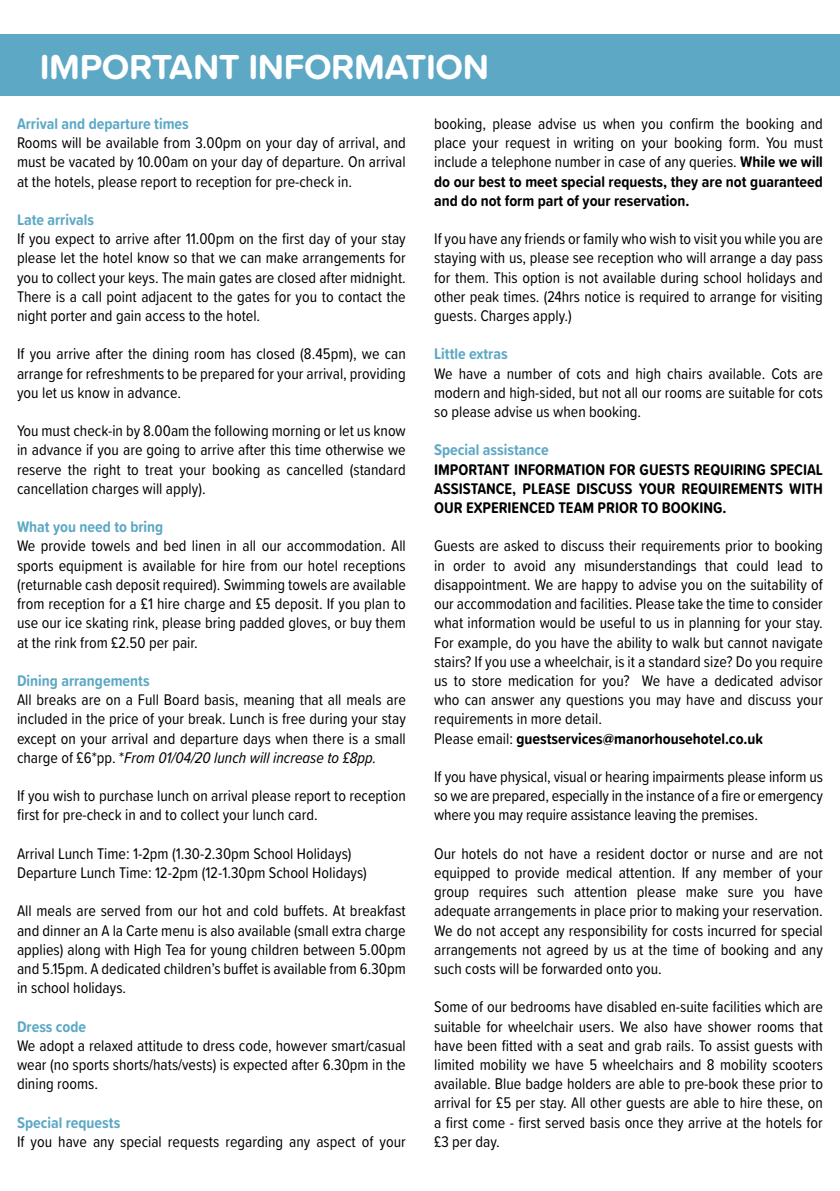
<style>
.page{position:relative;width:840px;height:1191px;background:#fff}
.page>*{position:absolute;margin:0;border:0;box-sizing:border-box;transform-origin:0 0}
.t1{font:700 36px "Proxima Soft";letter-spacing:-.01em;color:#fff}
.t2{font:16px/19.2px "Proxima Soft Cond";color:#000;text-align:justify}
.t3{font:700 16px "Proxima Soft Cond";color:#5ca8c5}
.t4{font:700 16px/19.2px "Proxima Soft Cond";color:#000;text-align:justify}
.s1{font-style:italic}
.s2{font-weight:700}
</style>
<div class="page">
<div style="left:0;top:34px;width:839px;height:61px;background:#5ca8c5"></div>
<h1 class="t1" style="left:40px;top:40px;width:450px">IMPORTANT INFORMATION</h1>
<p class="t3" style="left:17px;top:112px;width:173px">Arrival and departure times</p>
<p class="t2" style="left:17px;top:132px;width:390px">Rooms will be available from 3.00pm on your day of arrival, and must be vacated by 10.00am on your day of departure. On arrival at the hotels, please report to reception for pre-check in.</p>
<p class="t3" style="left:17px;top:208px;width:79px">Late arrivals</p>
<p class="t2" style="left:17px;top:228px;width:390px">If you expect to arrive after 11.00pm on the first day of your stay please let the hotel know so that we can make arrangements for you to collect your keys. The main gates are closed after midnight.<br>There is a call point adjacent to the gates for you to contact the night porter and gain access to the hotel.</p>
<p class="t2" style="left:17px;top:344px;width:390px">If you arrive after the dining room has closed (8.45pm), we can arrange for refreshments to be prepared for your arrival, providing you let us know in advance.</p>
<p class="t2" style="left:17px;top:420px;width:390px">You must check-in by 8.00am the following morning or let us know in advance if you are going to arrive after this time otherwise we reserve the right to treat your booking as cancelled (standard cancellation charges will apply).</p>
<p class="t3" style="left:17px;top:515px;width:148px">What you need to bring</p>
<p class="t2" style="left:17px;top:536px;width:390px">We provide towels and bed linen in all our accommodation. All sports equipment is available for hire from our hotel receptions (returnable cash deposit required). Swimming towels are available from reception for a £1 hire charge and £5 deposit. If you plan to use our ice skating rink, please bring padded gloves, or buy them at the rink from £2.50 per pair.</p>
<p class="t3" style="left:17px;top:668px;width:134px">Dining arrangements</p>
<p class="t2" style="left:17px;top:689px;width:390px">All breaks are on a Full Board basis, meaning that all meals are included in the price of your break. Lunch is free during your stay except on your arrival and departure days when there is a small charge of £6*pp. *<span class="s1">From 01/04/20 lunch will increase to £8pp.</span></p>
<p class="t2" style="left:17px;top:785px;width:390px">If you wish to purchase lunch on arrival please report to reception first for pre-check in and to collect your lunch card.</p>
<p class="t2" style="left:17px;top:843px;width:351px">Arrival Lunch Time: 1-2pm (1.30-2.30pm School Holidays)<br>Departure Lunch Time: 12-2pm (12-1.30pm School Holidays)</p>
<p class="t2" style="left:17px;top:900px;width:390px">All meals are served from our hot and cold buffets. At breakfast and dinner an A la Carte menu is also available (small extra charge applies) along with High Tea for young children between 5.00pm and 5.15pm. A dedicated children’s buffet is available from 6.30pm in school holidays.</p>
<p class="t3" style="left:17px;top:1014px;width:71px">Dress code</p>
<p class="t2" style="left:17px;top:1035px;width:390px">We adopt a relaxed attitude to dress code, however smart/casual wear (no sports shorts/hats/vests) is expected after 6.30pm in the dining rooms.</p>
<p class="t3" style="left:17px;top:1110px;width:105px">Special requests</p>
<p class="t2" style="left:17px;top:1131px;width:390px">If you have any special requests regarding any aspect of your</p>
<p class="t2" style="left:434px;top:113px;width:390px">booking, please advise us when you confirm the booking and place your request in writing on your booking form. You must include a telephone number in case of any queries. <span class="s2">While we will do our best to meet special requests, they are not guaranteed and do not form part of your reservation.</span></p>
<p class="t2" style="left:434px;top:228px;width:390px">If you have any friends or family who wish to visit you while you are staying with us, please see reception who will arrange a day pass for them. This option is not available during school holidays and other peak times. (24hrs notice is required to arrange for visiting guests. Charges apply.)</p>
<p class="t3" style="left:434px;top:342px;width:75px">Little extras</p>
<p class="t2" style="left:434px;top:363px;width:390px">We have a number of cots and high chairs available. Cots are modern and high-sided, but not all our rooms are suitable for cots so please advise us when booking.</p>
<p class="t3" style="left:434px;top:438px;width:116px">Special assistance</p>
<p class="t4" style="left:434px;top:459px;width:390px">IMPORTANT INFORMATION FOR GUESTS REQUIRING SPECIAL ASSISTANCE, PLEASE DISCUSS YOUR REQUIREMENTS WITH OUR EXPERIENCED TEAM PRIOR TO BOOKING.</p>
<p class="t2" style="left:434px;top:536px;width:390px;text-align:left">Guests are asked to discuss their requirements prior to booking in order to avoid any misunderstandings that could lead to disappointment. We are happy to advise you on the suitability of our accommodation and facilities. Please take the time to consider what information would be useful to us in planning for your stay.<br>For example, do you have the ability to walk but cannot navigate stairs? If you use a wheelchair, is it a standard size? Do you require us to store medication for you? We have a dedicated advisor who can answer any questions you may have and discuss your requirements in more detail.<br>Please email: <span class="s2">guestservices@manorhousehotel.co.uk</span></p>
<p class="t2" style="left:434px;top:766px;width:390px">If you have physical, visual or hearing impairments please inform us so we are prepared, especially in the instance of a fire or emergency where you may require assistance leaving the premises.</p>
<p class="t2" style="left:434px;top:843px;width:390px">Our hotels do not have a resident doctor or nurse and are not equipped to provide medical attention. If any member of your group requires such attention please make sure you have adequate arrangements in place prior to making your reservation.<br>We do not accept any responsibility for costs incurred for special arrangements not agreed by us at the time of booking and any such costs will be forwarded onto you.</p>
<p class="t2" style="left:434px;top:996px;width:390px">Some of our bedrooms have disabled en-suite facilities which are suitable for wheelchair users. We also have shower rooms that have been fitted with a seat and grab rails. To assist guests with limited mobility we have 5 wheelchairs and 8 mobility scooters available. Blue badge holders are able to pre-book these prior to arrival for £5 per stay. All other guests are able to hire these, on a first come - first served basis once they arrive at the hotels for £3 per day.</p>
</div>
